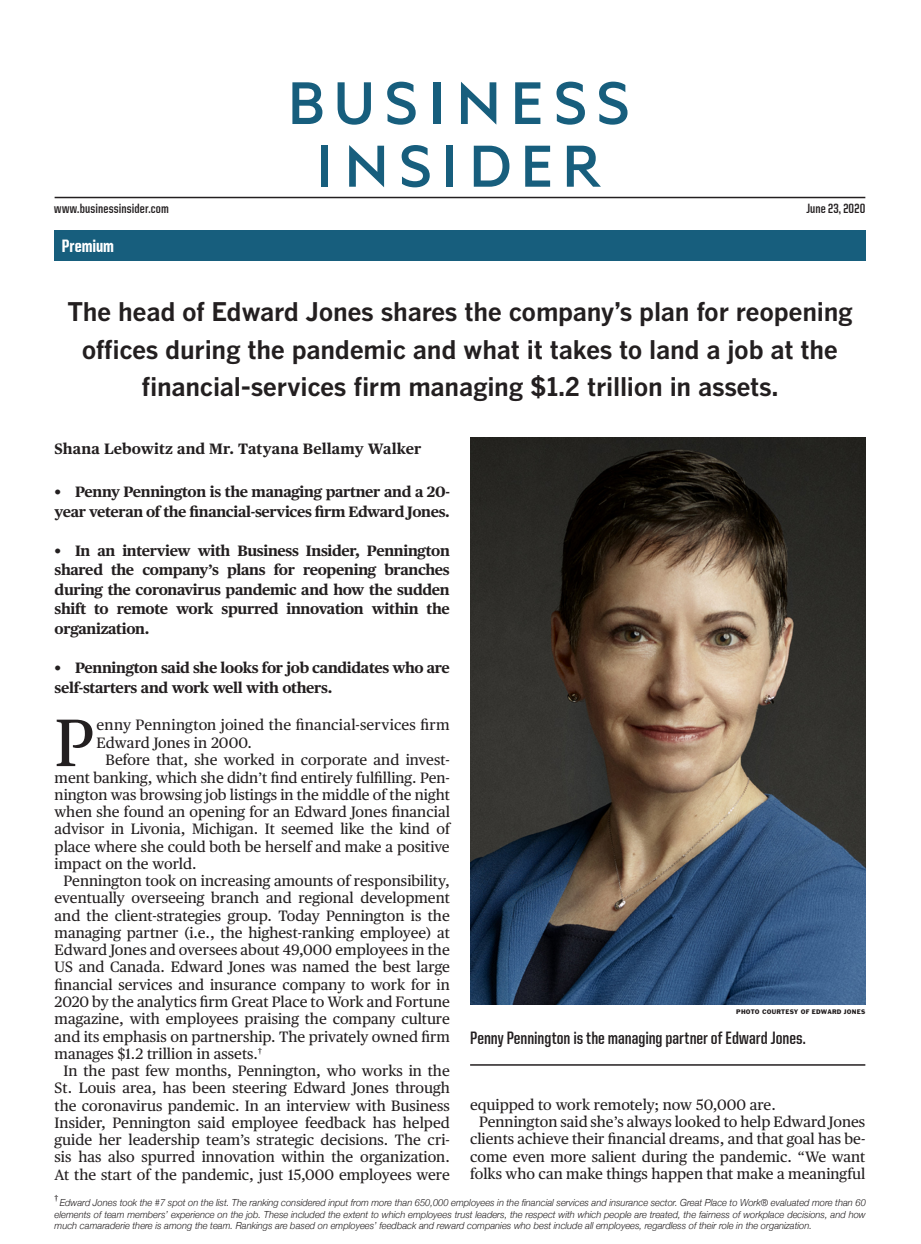
<style>
.page{position:relative;width:921px;height:1244px;background:#fff}
.page>*{position:absolute;margin:0;border:0;box-sizing:border-box;transform-origin:0 0}
.t1{font:66.9px "Publico Text";color:#231f20}
.t2{font:700 25.5px/37.5px "Benton Gothic";letter-spacing:-.01em;color:#231f20;text-align:center}
.t3{font:700 18px "United Sans Cond";color:#231f20}
.t4{font:800 18px "United Sans Cond";letter-spacing:-.005em;color:#fff}
.t5{font:15px "Publico Text";color:#231f20}
.t6{font:700 15px/19.5px "Publico Text";letter-spacing:-.02em;color:#231f20}
.t7{font:700 15px "Publico Text";letter-spacing:.005em;color:#231f20}
.t8{font:700 13.5px "United Sans Cond";letter-spacing:.01em;color:#231f20}
.t9{font:italic 300 9.75px/11.7px "Helvetica Neue";color:#231f20;text-align:justify;scale:.96 1}
.t10{font:8.7px "Publico Text";color:#231f20}
.t11{font:6px "AIC Franklin Gothic";letter-spacing:.03em;color:#231f20}
.s1{color:#fff}
</style>
<div class="page">
<hr style="left:55px;top:197px;width:810px;height:1px;background:#231f20">
<hr style="left:470px;top:1063px;width:395px;height:2px;background:#231f20">
<svg style="left:387px;top:82px;width:28px;height:43px"></svg>
<svg style="left:599px;top:82px;width:28px;height:43px"></svg>
<svg style="left:556px;top:82px;width:28px;height:43px"></svg>
<svg style="left:515px;top:82px;width:25px;height:42px"></svg>
<svg style="left:292px;top:82px;width:30px;height:42px"></svg>
<div style="left:433px;top:82px;width:7px;height:42px;background:#175e7d"></div>
<svg style="left:337px;top:82px;width:34px;height:43px"></svg>
<svg style="left:461px;top:82px;width:35px;height:43px"></svg>
<div style="left:321px;top:146px;width:7px;height:41px;background:#175e7d"></div>
<svg style="left:349px;top:145px;width:35px;height:42px"></svg>
<svg style="left:401px;top:145px;width:28px;height:42px"></svg>
<div style="left:446px;top:146px;width:7px;height:41px;background:#175e7d"></div>
<svg style="left:473px;top:146px;width:36px;height:41px"></svg>
<svg style="left:525px;top:146px;width:25px;height:41px"></svg>
<svg style="left:566px;top:146px;width:34px;height:41px"></svg>
<div style="left:54px;top:231px;width:811px;height:30px;background:#175e7d"></div>
<img style="left:470px;top:437px;width:395px;height:567px">
<p class="t8" style="left:54px;top:202px;width:116px">www.businessinsider.com</p>
<p class="t8" style="left:806px;top:202px;width:60px">June 23, 2020</p>
<p class="t4" style="left:62px;top:236px;width:54px">Premium</p>
<h2 class="t2" style="left:67px;top:292px;width:787px">The head of Edward Jones shares the company’s plan for reopening offices during the pandemic and what it takes to land a job at the financial-services firm managing $1.2 trillion in assets.</h2>
<p class="t7" style="left:55px;top:436px;width:368px">Shana Lebowitz and Mr. Tatyana Bellamy Walker</p>
<p class="t6" style="left:55px;top:481px;width:396px">•<span class="s1">m</span>Penny Pennington is the managing partner and a 20- year veteran of the financial-services firm Edward Jones.</p>
<p class="t6" style="left:55px;top:539px;width:396px;text-align:justify">•<span class="s1">m</span>In an interview with Business Insider, Pennington shared the company’s plans for reopening branches during the coronavirus pandemic and how the sudden shift to remote work spurred innovation within the organization.</p>
<p class="t6" style="left:55px;top:656px;width:396px">•<span class="s1">m</span>Pennington said she looks for job candidates who are self-starters and work well with others.</p>
<h1 class="t1" style="left:55px;top:690px;width:41px">P</h1>
<p class="t5" style="left:96px;top:713px;width:354px">enny Pennington joined the financial-services firm</p>
<p class="t5" style="left:96px;top:731px;width:157px">Edward Jones in 2000.</p>
<p class="t5" style="left:105px;top:748px;width:345px">Before that, she worked in corporate and invest-</p>
<p class="t5" style="left:55px;top:765px;width:396px">ment banking, which she didn’t find entirely fulfilling. Pen-</p>
<p class="t5" style="left:55px;top:782px;width:396px">nington was browsing job listings in the middle of the night</p>
<p class="t5" style="left:55px;top:800px;width:396px">when she found an opening for an Edward Jones financial</p>
<p class="t5" style="left:55px;top:817px;width:396px">advisor in Livonia, Michigan. It seemed like the kind of</p>
<p class="t5" style="left:55px;top:834px;width:396px">place where she could both be herself and make a positive</p>
<p class="t5" style="left:55px;top:851px;width:143px">impact on the world.</p>
<p class="t5" style="left:64px;top:869px;width:387px">Pennington took on increasing amounts of responsibility,</p>
<p class="t5" style="left:55px;top:886px;width:396px">eventually overseeing branch and regional development</p>
<p class="t5" style="left:55px;top:903px;width:396px">and the client-strategies group. Today Pennington is the</p>
<p class="t5" style="left:55px;top:920px;width:396px">managing partner (i.e., the highest-ranking employee) at</p>
<p class="t5" style="left:55px;top:938px;width:396px">Edward Jones and oversees about 49,000 employees in the</p>
<p class="t5" style="left:55px;top:955px;width:396px">US and Canada. Edward Jones was named the best large</p>
<p class="t5" style="left:55px;top:972px;width:396px">financial services and insurance company to work for in</p>
<p class="t5" style="left:55px;top:989px;width:396px">2020 by the analytics firm Great Place to Work and Fortune</p>
<p class="t5" style="left:55px;top:1007px;width:396px">magazine, with employees praising the company culture</p>
<p class="t5" style="left:55px;top:1024px;width:396px">and its emphasis on partnership. The privately owned firm</p>
<p class="t5" style="left:55px;top:1041px;width:209px">manages $1.2 trillion in assets.<sup>†</sup></p>
<p class="t5" style="left:64px;top:1058px;width:387px">In the past few months, Pennington, who works in the</p>
<p class="t5" style="left:55px;top:1076px;width:396px">St. Louis area, has been steering Edward Jones through</p>
<p class="t5" style="left:55px;top:1093px;width:396px">the coronavirus pandemic. In an interview with Business</p>
<p class="t5" style="left:55px;top:1110px;width:396px">Insider, Pennington said employee feedback has helped</p>
<p class="t5" style="left:55px;top:1127px;width:396px">guide her leadership team’s strategic decisions. The cri-</p>
<p class="t5" style="left:55px;top:1145px;width:396px">sis has also spurred innovation within the organization.</p>
<p class="t5" style="left:55px;top:1162px;width:396px">At the start of the pandemic, just 15,000 employees were</p>
<p class="t11" style="left:736px;top:1006px;width:130px">PHOTO COURTESY OF EDWARD JONES</p>
<p class="t3" style="left:470px;top:1028px;width:337px">Penny Pennington is the managing partner of Edward Jones.</p>
<p class="t5" style="left:470px;top:1092px;width:307px">equipped to work remotely; now 50,000 are.</p>
<p class="t5" style="left:479px;top:1109px;width:387px">Pennington said she’s always looked to help Edward Jones</p>
<p class="t5" style="left:470px;top:1127px;width:396px">clients achieve their financial dreams, and that goal has be-</p>
<p class="t5" style="left:470px;top:1144px;width:396px">come even more salient during the pandemic. “We want</p>
<p class="t5" style="left:470px;top:1161px;width:396px">folks who can make things happen that make a meaningful</p>
<p class="t10" style="left:55px;top:1190px;width:5px">†</p>
<p class="t9" style="left:55px;top:1195px;width:846px;text-indent:5px">Edward Jones took the #7 spot on the list. The ranking considered input from more than 650,000 employees in the financial services and insurance sector. Great Place to Work® evaluated more than 60 elements of team members’ experience on the job. These included the extent to which employees trust leaders, the respect with which people are treated, the fairness of workplace decisions, and how much camaraderie there is among the team. Rankings are based on employees’ feedback and reward companies who best include all employees, regardless of their role in the organization.</p>
</div>
